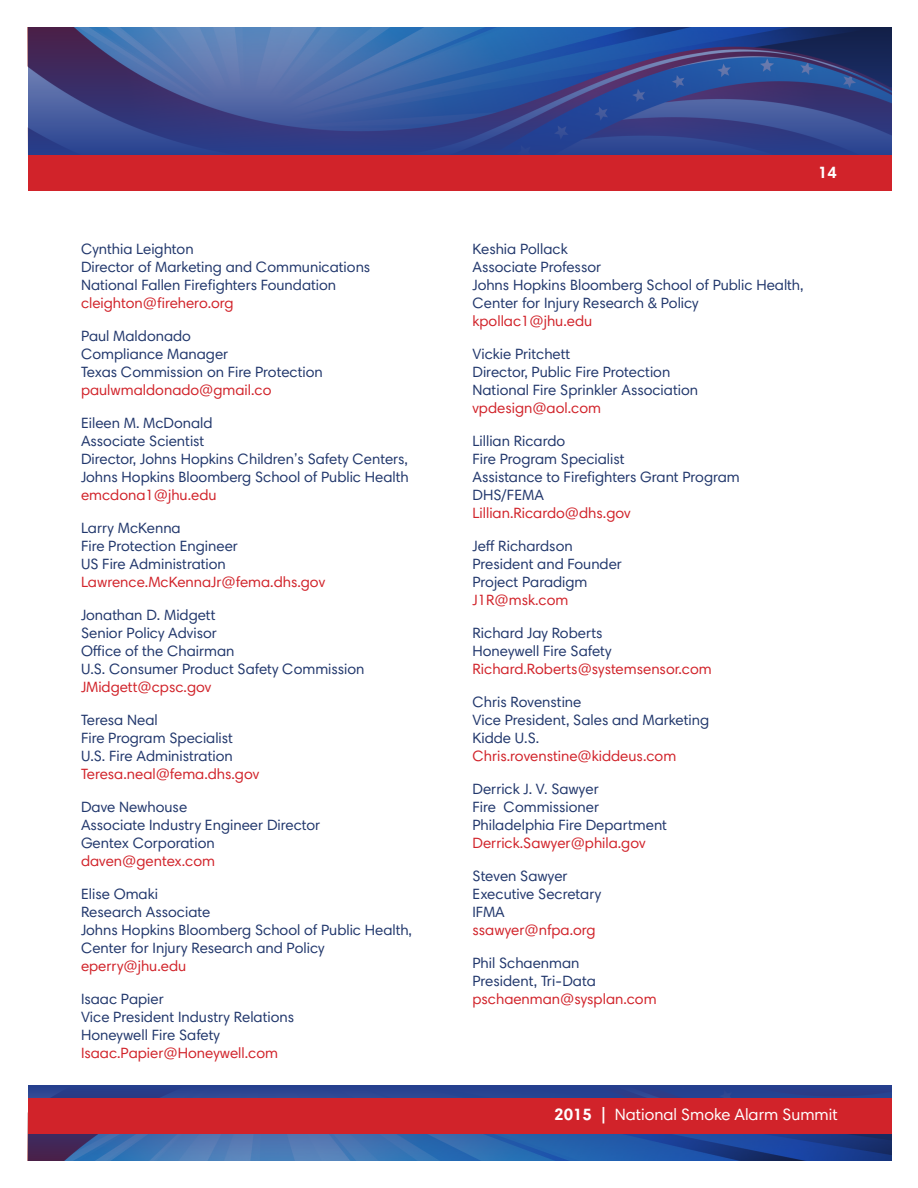
<style>
.page{position:relative;width:918px;height:1188px;background:#fff}
.page>*{position:absolute;margin:0;border:0;box-sizing:border-box;transform-origin:0 0}
.t1{font:16.5px "Harmonia Sans Std";color:#fff}
.t2{font:700 16.5px "Harmonia Sans Std";color:#fff}
.t3{font:15px/18px "Harmonia Sans Std";color:#21376c}
.t4{font:15px "Harmonia Sans Std";color:#d1232a}
.s1{font-weight:700}
</style>
<div class="page">
<img style="left:28px;top:27px;width:864px;height:128px">
<img style="left:28px;top:1086px;width:864px;height:75px">
<div style="left:28px;top:155px;width:864px;height:35px;background:#d1232a"></div>
<div style="left:28px;top:1098px;width:864px;height:35px;background:#d1232a"></div>
<p class="t3" style="left:81px;top:240px;width:114px">Cynthia Leighton</p>
<p class="t3" style="left:81px;top:258px;width:291px">Director of Marketing and Communications</p>
<p class="t3" style="left:81px;top:276px;width:257px">National Fallen Firefighters Foundation</p>
<p class="t4" style="left:81px;top:294px;width:154px">cleighton@firehero.org</p>
<p class="t3" style="left:81px;top:327px;width:112px">Paul Maldonado</p>
<p class="t3" style="left:81px;top:345px;width:149px">Compliance Manager</p>
<p class="t3" style="left:81px;top:363px;width:243px">Texas Commission on Fire Protection</p>
<p class="t4" style="left:81px;top:381px;width:192px">paulwmaldonado@gmail.co</p>
<p class="t3" style="left:81px;top:414px;width:133px">Eileen M. McDonald</p>
<p class="t3" style="left:81px;top:432px;width:125px">Associate Scientist</p>
<p class="t3" style="left:81px;top:450px;width:329px">Director, Johns Hopkins Children’s Safety Centers,<br>Johns Hopkins Bloomberg School of Public Health</p>
<p class="t4" style="left:81px;top:486px;width:137px">emcdona1@jhu.edu</p>
<p class="t3" style="left:81px;top:519px;width:101px">Larry McKenna</p>
<p class="t3" style="left:81px;top:537px;width:159px">Fire Protection Engineer</p>
<p class="t3" style="left:81px;top:555px;width:146px">US Fire Administration</p>
<p class="t4" style="left:81px;top:573px;width:246px">Lawrence.McKennaJr@fema.dhs.gov</p>
<p class="t3" style="left:81px;top:606px;width:136px">Jonathan D. Midgett</p>
<p class="t3" style="left:81px;top:624px;width:137px">Senior Policy Advisor</p>
<p class="t3" style="left:81px;top:642px;width:155px">Office of the Chairman</p>
<p class="t3" style="left:81px;top:660px;width:285px">U.S. Consumer Product Safety Commission</p>
<p class="t4" style="left:81px;top:678px;width:132px">JMidgett@cpsc.gov</p>
<p class="t3" style="left:81px;top:711px;width:78px">Teresa Neal</p>
<p class="t3" style="left:81px;top:729px;width:153px">Fire Program Specialist</p>
<p class="t3" style="left:81px;top:747px;width:153px">U.S. Fire Administration</p>
<p class="t4" style="left:81px;top:765px;width:180px">Teresa.neal@fema.dhs.gov</p>
<p class="t3" style="left:81px;top:798px;width:108px">Dave Newhouse</p>
<p class="t3" style="left:81px;top:816px;width:241px">Associate Industry Engineer Director</p>
<p class="t3" style="left:81px;top:834px;width:135px">Gentex Corporation</p>
<p class="t4" style="left:81px;top:852px;width:136px">daven@gentex.com</p>
<p class="t3" style="left:81px;top:885px;width:78px">Elise Omaki</p>
<p class="t3" style="left:81px;top:903px;width:131px">Research Associate</p>
<p class="t3" style="left:81px;top:921px;width:333px">Johns Hopkins Bloomberg School of Public Health,<br>Center for Injury Research and Policy</p>
<p class="t4" style="left:81px;top:957px;width:107px">eperry@jhu.edu</p>
<p class="t3" style="left:81px;top:990px;width:84px">Isaac Papier</p>
<p class="t3" style="left:81px;top:1008px;width:215px">Vice President Industry Relations</p>
<p class="t3" style="left:81px;top:1026px;width:141px">Honeywell Fire Safety</p>
<p class="t4" style="left:81px;top:1044px;width:198px">Isaac.Papier@Honeywell.com</p>
<p class="t2" style="left:818px;top:162px;width:20px">14</p>
<p class="t3" style="left:472px;top:240px;width:97px">Keshia Pollack</p>
<p class="t3" style="left:472px;top:258px;width:130px">Associate Professor</p>
<p class="t3" style="left:472px;top:276px;width:333px">Johns Hopkins Bloomberg School of Public Health,<br>Center for Injury Research &amp; Policy</p>
<p class="t4" style="left:472px;top:312px;width:121px">kpollac1@jhu.edu</p>
<p class="t3" style="left:472px;top:345px;width:99px">Vickie Pritchett</p>
<p class="t3" style="left:472px;top:363px;width:199px">Director, Public Fire Protection</p>
<p class="t3" style="left:472px;top:381px;width:227px">National Fire Sprinkler Association</p>
<p class="t4" style="left:472px;top:399px;width:130px">vpdesign@aol.com</p>
<p class="t3" style="left:472px;top:432px;width:94px">Lillian Ricardo</p>
<p class="t3" style="left:472px;top:450px;width:153px">Fire Program Specialist</p>
<p class="t3" style="left:472px;top:468px;width:269px">Assistance to Firefighters Grant Program</p>
<p class="t3" style="left:472px;top:486px;width:73px">DHS/FEMA</p>
<p class="t4" style="left:472px;top:504px;width:160px">Lillian.Ricardo@dhs.gov</p>
<p class="t3" style="left:472px;top:537px;width:102px">Jeff Richardson</p>
<p class="t3" style="left:472px;top:555px;width:151px">President and Founder</p>
<p class="t3" style="left:472px;top:573px;width:117px">Project Paradigm</p>
<p class="t4" style="left:472px;top:591px;width:97px">J1R@msk.com</p>
<p class="t3" style="left:472px;top:624px;width:132px">Richard Jay Roberts</p>
<p class="t3" style="left:472px;top:642px;width:141px">Honeywell Fire Safety</p>
<p class="t4" style="left:472px;top:660px;width:241px">Richard.Roberts@systemsensor.com</p>
<p class="t3" style="left:472px;top:693px;width:110px">Chris Rovenstine</p>
<p class="t3" style="left:472px;top:711px;width:238px">Vice President, Sales and Marketing</p>
<p class="t3" style="left:472px;top:729px;width:68px">Kidde U.S.</p>
<p class="t4" style="left:472px;top:747px;width:205px">Chris.rovenstine@kiddeus.com</p>
<p class="t3" style="left:472px;top:780px;width:128px">Derrick J. V. Sawyer</p>
<p class="t3" style="left:472px;top:798px;width:128px">Fire Commissioner</p>
<p class="t3" style="left:472px;top:816px;width:196px">Philadelphia Fire Department</p>
<p class="t4" style="left:472px;top:834px;width:175px">Derrick.Sawyer@phila.gov</p>
<p class="t3" style="left:472px;top:867px;width:97px">Steven Sawyer</p>
<p class="t3" style="left:472px;top:885px;width:130px">Executive Secretary</p>
<p class="t3" style="left:472px;top:903px;width:34px">IFMA</p>
<p class="t4" style="left:472px;top:921px;width:125px">ssawyer@nfpa.org</p>
<p class="t3" style="left:472px;top:954px;width:109px">Phil Schaenman</p>
<p class="t3" style="left:472px;top:972px;width:125px">President, Tri-Data</p>
<p class="t4" style="left:472px;top:990px;width:186px">pschaenman@sysplan.com</p>
<p class="t1" style="left:554px;top:1104px;width:285px"><span class="s1">2015 |</span> National Smoke Alarm Summit</p>
<p class="t1" style="left:608px;top:1104px;width:285px"><span class="s1">2015 |</span> National Smoke Alarm Summit</p>
</div>
